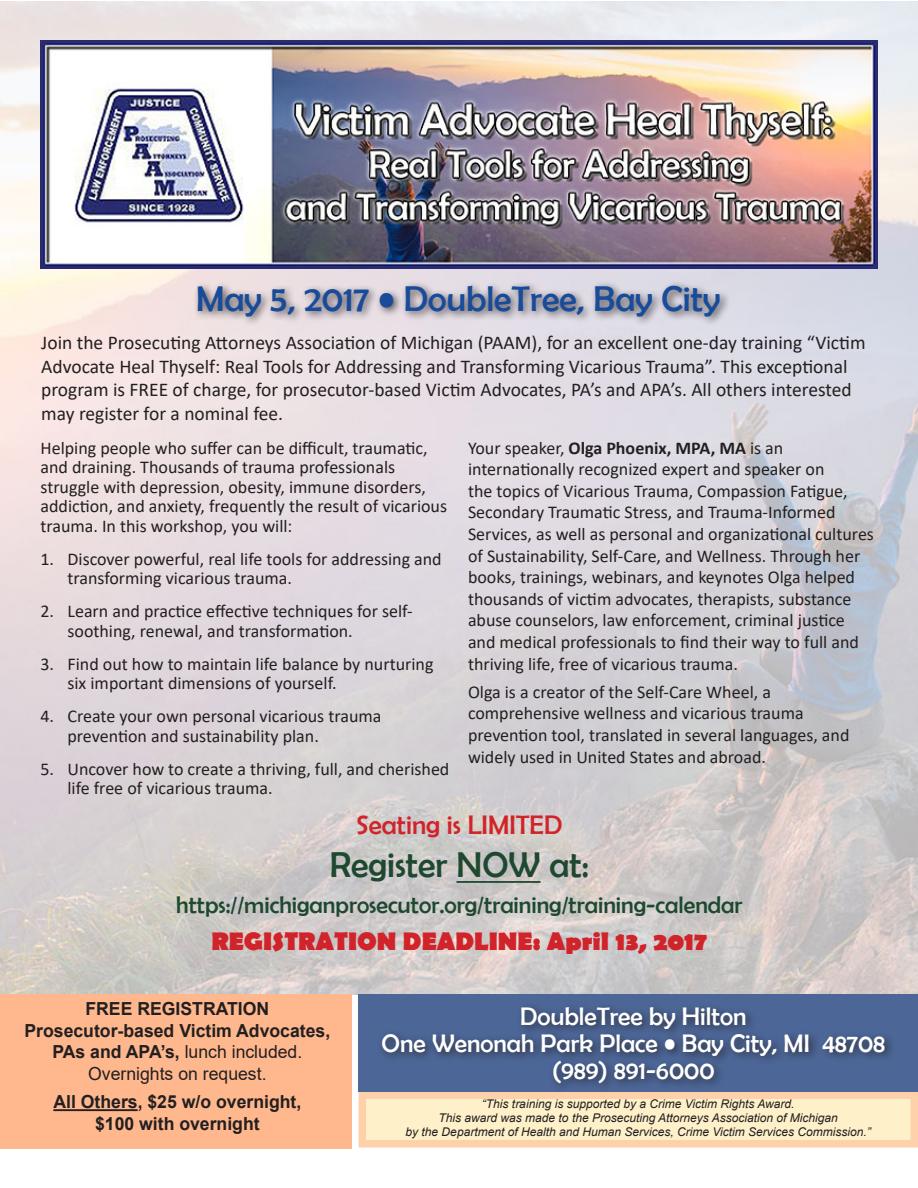
<style>
.page{position:relative;width:918px;height:1188px;background:#fff}
.page>*{position:absolute;margin:0;border:0;box-sizing:border-box;transform-origin:0 0}
.t1{font:36px "Berlin Sans FB";color:#194b9b}
.t2{font:36px "Berlin Sans FB";color:#1e4830}
.t3{font:27px "Berlin Sans FB";color:#d1232a}
.t4{font:25.5px/27px "Berlin Sans FB";color:#fff;text-align:center}
.t5{font:700 25.5px "Berlin Sans FB";color:#d1232a}
.t6{font:24px "Berlin Sans FB";color:#1e4830}
.t7{font:19.5px/23.4px "Calibri";color:#231f20}
.Schedule{font:18px/21.6px "Calibri";color:#231f20}
.t8{font:700 18px/21.6px "Arial";color:#231f20;text-align:center}
.t9{font:italic 12px/14.4px "Arial";color:#231f20;text-align:center}
.s1{font-weight:700}
.s2{font-weight:400}
</style>
<div class="page">
<img style="left:0;top:2px;width:918px;height:992px">
<img style="left:40px;top:40px;width:838px;height:229px">
<hr style="left:457px;top:881px;width:84px;height:2px;background:#1e4830">
<div style="left:193px;top:280px;width:538px;height:47px;background:#231f20;opacity:.75"></div>
<div style="left:362px;top:1095px;width:552px;height:49px;background:#fef0c9"></div>
<div style="left:359px;top:1091px;width:559px;height:57px;border:8px solid #fed1aa"></div>
<div style="left:0;top:994px;width:352px;height:155px;background:#ffb88e"></div>
<hr style="left:53px;top:1109px;width:85px;height:2px;background:#231f20">
<div style="left:359px;top:994px;width:559px;height:97px;background:#4c6697"></div>
<div style="left:377px;top:1003px;width:518px;height:90px;background:#231f20;opacity:.75"></div>
<p class="t1" style="left:196px;top:279px;width:526px">May 5, 2017 • DoubleTree, Bay City</p>
<p class="t7" style="left:41px;top:331px;width:826px">Join the Prosecuting Attorneys Association of Michigan (PAAM), for an excellent one-day training “Victim Advocate Heal Thyself: Real Tools for Addressing and Transforming Vicarious Trauma”. This exceptional program is FREE of charge, for prosecutor-based Victim Advocates, PA’s and APA’s. All others interested may register for a nominal fee.</p>
<p class="Schedule" style="left:468px;top:436px;width:408px">Your speaker, <span class="s1">Olga Phoenix, MPA, MA</span> is an internationally recognized expert and speaker on<br>the topics of Vicarious Trauma, Compassion Fatigue, Secondary Traumatic Stress, and Trauma-Informed Services, as well as personal and organizational cultures of Sustainability, Self-Care, and Wellness. Through her books, trainings, webinars, and keynotes Olga helped thousands of victim advocates, therapists, substance abuse counselors, law enforcement, criminal justice and medical professionals to find their way to full and thriving life, free of vicarious trauma.</p>
<p class="Schedule" style="left:468px;top:681px;width:383px">Olga is a creator of the Self-Care Wheel, a comprehensive wellness and vicarious trauma prevention tool, translated in several languages, and widely used in United States and abroad.</p>
<p class="Schedule" style="left:40px;top:437px;width:408px;line-height:19.5px">Helping people who suffer can be difficult, traumatic, and draining. Thousands of trauma professionals struggle with depression, obesity, immune disorders, addiction, and anxiety, frequently the result of vicarious trauma. In this workshop, you will:</p>
<p class="Schedule" style="left:68px;top:548px;width:376px;line-height:19.5px;text-indent:-27px">1. Discover powerful, real life tools for addressing and transforming vicarious trauma.</p>
<p class="Schedule" style="left:68px;top:601px;width:347px;line-height:19.5px;text-indent:-27px">2. Learn and practice effective techniques for self&shy;soothing, renewal, and transformation.</p>
<p class="Schedule" style="left:68px;top:653px;width:368px;line-height:19.5px;text-indent:-27px">3. Find out how to maintain life balance by nurturing six important dimensions of yourself.</p>
<p class="Schedule" style="left:68px;top:706px;width:315px;line-height:19.5px;text-indent:-27px">4. Create your own personal vicarious trauma prevention and sustainability plan.</p>
<p class="Schedule" style="left:68px;top:758px;width:383px;line-height:19.5px;text-indent:-27px">5. Uncover how to create a thriving, full, and cherished life free of vicarious trauma.</p>
<p class="t3" style="left:356px;top:810px;width:208px">Seating is LIMITED</p>
<p class="t2" style="left:330px;top:845px;width:261px">Register NOW at:</p>
<p class="t6" style="left:176px;top:891px;width:568px">https://michiganprosecutor.org/training/training-calendar</p>
<p class="t5" style="left:212px;top:927px;width:497px">REGISTRATION DEADLINE: April 13, 2017</p>
<p class="t8" style="left:85px;top:998px;width:185px">FREE REGISTRATION</p>
<p class="t8" style="left:24px;top:1020px;width:307px">Prosecutor-based Victim Advocates,<br>PAs and APA’s, <span class="s2">lunch included.<br>Overnights on request.</span></p>
<p class="t8" style="left:53px;top:1091px;width:250px">All Others, $25 w/o overnight, $100 with overnight</p>
<p class="t4" style="left:382px;top:1003px;width:505px">DoubleTree by Hilton<br>One Wenonah Park Place • Bay City, MI 48708</p>
<p class="t4" style="left:552px;top:1057px;width:164px">(989) 891-6000</p>
<p class="t9" style="left:406px;top:1096px;width:467px">“This training is supported by a Crime Victim Rights Award.<br>This award was made to the Prosecuting Attorneys Association of Michigan<br>by the Department of Health and Human Services, Crime Victim Services Commission.”</p>
</div>
